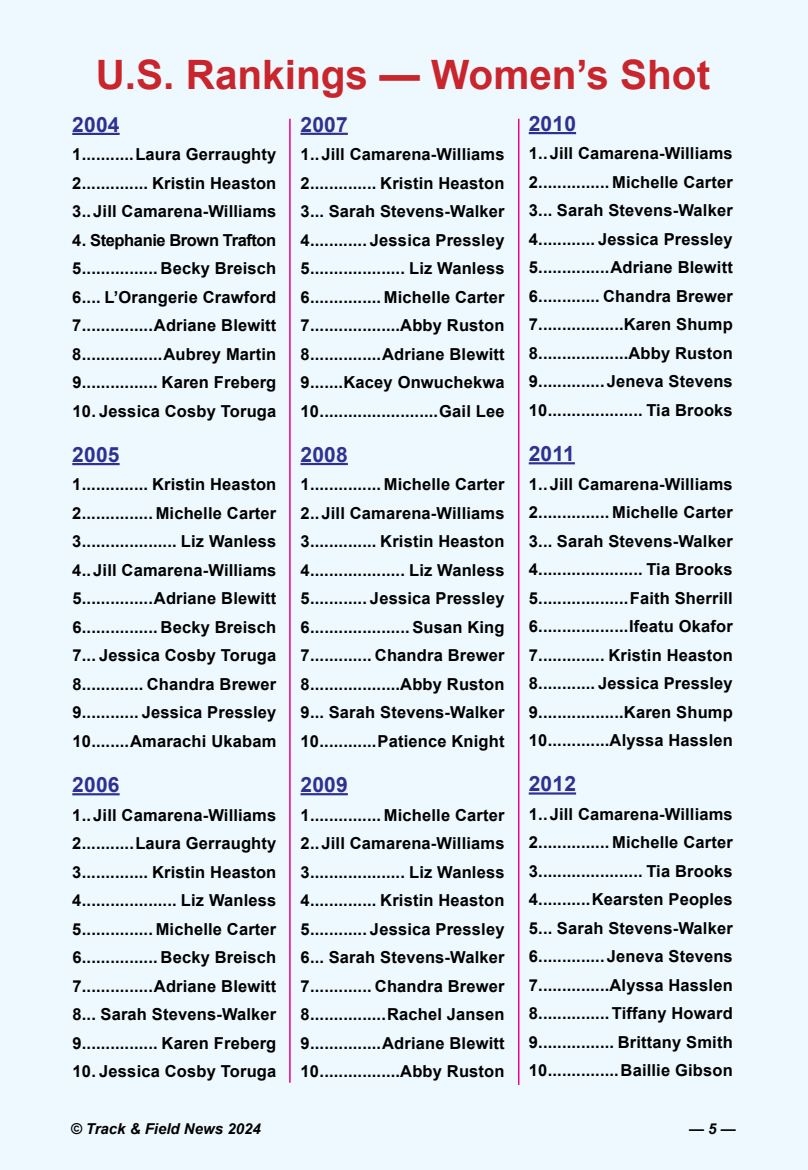
<style>
.page{position:relative;width:808px;height:1170px;background:#fff}
.page>*{position:absolute;margin:0;border:0;box-sizing:border-box;transform-origin:0 0}
.t1{font:700 40.5px "Arial";color:#c9252c}
.t2{font:700 21px "Arial";letter-spacing:.01em;color:#2e3192}
.t3{font:700 16.5px/28.5px "Arial";letter-spacing:.01em;color:#000;text-align:justify}
.t4{font:italic 700 15px "Arial";color:#000}
</style>
<div class="page">
<div style="left:0;top:0;width:808px;height:1169px;background:#edf9fe"></div>
<hr style="left:289px;top:119px;width:2px;height:963px;background:#ec008c">
<hr style="left:518px;top:119px;width:1px;height:965px;background:#ec008c">
<hr style="left:72px;top:133px;width:48px;height:2px;background:#2e3192">
<hr style="left:72px;top:463px;width:48px;height:2px;background:#2e3192">
<hr style="left:72px;top:793px;width:48px;height:2px;background:#2e3192">
<hr style="left:300px;top:133px;width:48px;height:2px;background:#2e3192">
<hr style="left:300px;top:463px;width:48px;height:2px;background:#2e3192">
<hr style="left:300px;top:793px;width:48px;height:2px;background:#2e3192">
<hr style="left:529px;top:132px;width:47px;height:2px;background:#2e3192">
<hr style="left:529px;top:462px;width:46px;height:2px;background:#2e3192">
<hr style="left:529px;top:792px;width:47px;height:2px;background:#2e3192">
<h1 class="t1" style="left:96px;top:48px;width:616px">U.S. Rankings — Women’s Shot</h1>
<p class="t2" style="left:72px;top:110px;width:49px">2004</p>
<p class="t3" style="left:72px;top:141px;width:206px">1...........Laura Gerraughty 2.............. Kristin Heaston 3..Jill Camarena-Williams</p>
<p class="t3" style="left:72px;top:226px;width:206px">4. Stephanie Brown Trafton 5................ Becky Breisch 6.... L’Orangerie Crawford 7...............Adriane Blewitt 8.................Aubrey Martin 9................ Karen Freberg</p>
<p class="t3" style="left:72px;top:397px;width:206px">10. Jessica Cosby Toruga</p>
<p class="t2" style="left:72px;top:440px;width:49px">2005</p>
<p class="t3" style="left:72px;top:471px;width:206px">1.............. Kristin Heaston 2............... Michelle Carter 3.................... Liz Wanless 4..Jill Camarena-Williams 5...............Adriane Blewitt 6................ Becky Breisch 7... Jessica Cosby Toruga 8............. Chandra Brewer 9............ Jessica Pressley 10........Amarachi Ukabam</p>
<p class="t2" style="left:72px;top:770px;width:49px">2006</p>
<p class="t3" style="left:72px;top:801px;width:206px">1..Jill Camarena-Williams 2...........Laura Gerraughty 3.............. Kristin Heaston 4.................... Liz Wanless 5............... Michelle Carter 6................ Becky Breisch 7...............Adriane Blewitt 8... Sarah Stevens-Walker 9................ Karen Freberg</p>
<p class="t3" style="left:72px;top:1057px;width:206px">10. Jessica Cosby Toruga</p>
<p class="t2" style="left:529px;top:110px;width:49px">2010</p>
<p class="t3" style="left:529px;top:140px;width:206px">1..Jill Camarena-Williams 2............... Michelle Carter 3... Sarah Stevens-Walker 4............ Jessica Pressley 5...............Adriane Blewitt 6............. Chandra Brewer 7..................Karen Shump 8...................Abby Ruston 9..............Jeneva Stevens 10.................... Tia Brooks</p>
<p class="t2" style="left:529px;top:440px;width:48px">2011</p>
<p class="t3" style="left:529px;top:470px;width:206px">1..Jill Camarena-Williams 2............... Michelle Carter 3... Sarah Stevens-Walker 4...................... Tia Brooks 5...................Faith Sherrill 6...................Ifeatu Okafor 7.............. Kristin Heaston 8............ Jessica Pressley 9..................Karen Shump 10.............Alyssa Hasslen</p>
<p class="t2" style="left:529px;top:770px;width:49px">2012</p>
<p class="t3" style="left:529px;top:800px;width:206px">1..Jill Camarena-Williams 2............... Michelle Carter 3...................... Tia Brooks 4...........Kearsten Peoples 5... Sarah Stevens-Walker 6..............Jeneva Stevens 7...............Alyssa Hasslen 8...............Tiffany Howard 9................ Brittany Smith 10...............Baillie Gibson</p>
<p class="t2" style="left:300px;top:110px;width:49px">2007</p>
<p class="t3" style="left:300px;top:141px;width:206px">1..Jill Camarena-Williams 2.............. Kristin Heaston 3... Sarah Stevens-Walker 4............ Jessica Pressley 5.................... Liz Wanless 6............... Michelle Carter 7...................Abby Ruston 8...............Adriane Blewitt 9.......Kacey Onwuchekwa 10.........................Gail Lee</p>
<p class="t2" style="left:300px;top:440px;width:49px">2008</p>
<p class="t3" style="left:300px;top:471px;width:206px">1............... Michelle Carter 2..Jill Camarena-Williams 3.............. Kristin Heaston 4.................... Liz Wanless 5............ Jessica Pressley 6.....................Susan King 7............. Chandra Brewer 8...................Abby Ruston 9... Sarah Stevens-Walker 10............Patience Knight</p>
<p class="t2" style="left:300px;top:770px;width:49px">2009</p>
<p class="t3" style="left:300px;top:801px;width:206px">1............... Michelle Carter 2..Jill Camarena-Williams 3.................... Liz Wanless 4.............. Kristin Heaston 5............ Jessica Pressley 6... Sarah Stevens-Walker 7............. Chandra Brewer 8................Rachel Jansen 9...............Adriane Blewitt 10.................Abby Ruston</p>
<p class="t4" style="left:71px;top:1119px;width:192px">© Track &amp; Field News 2024</p>
<p class="t4" style="left:689px;top:1119px;width:48px">— 5 —</p>
</div>
